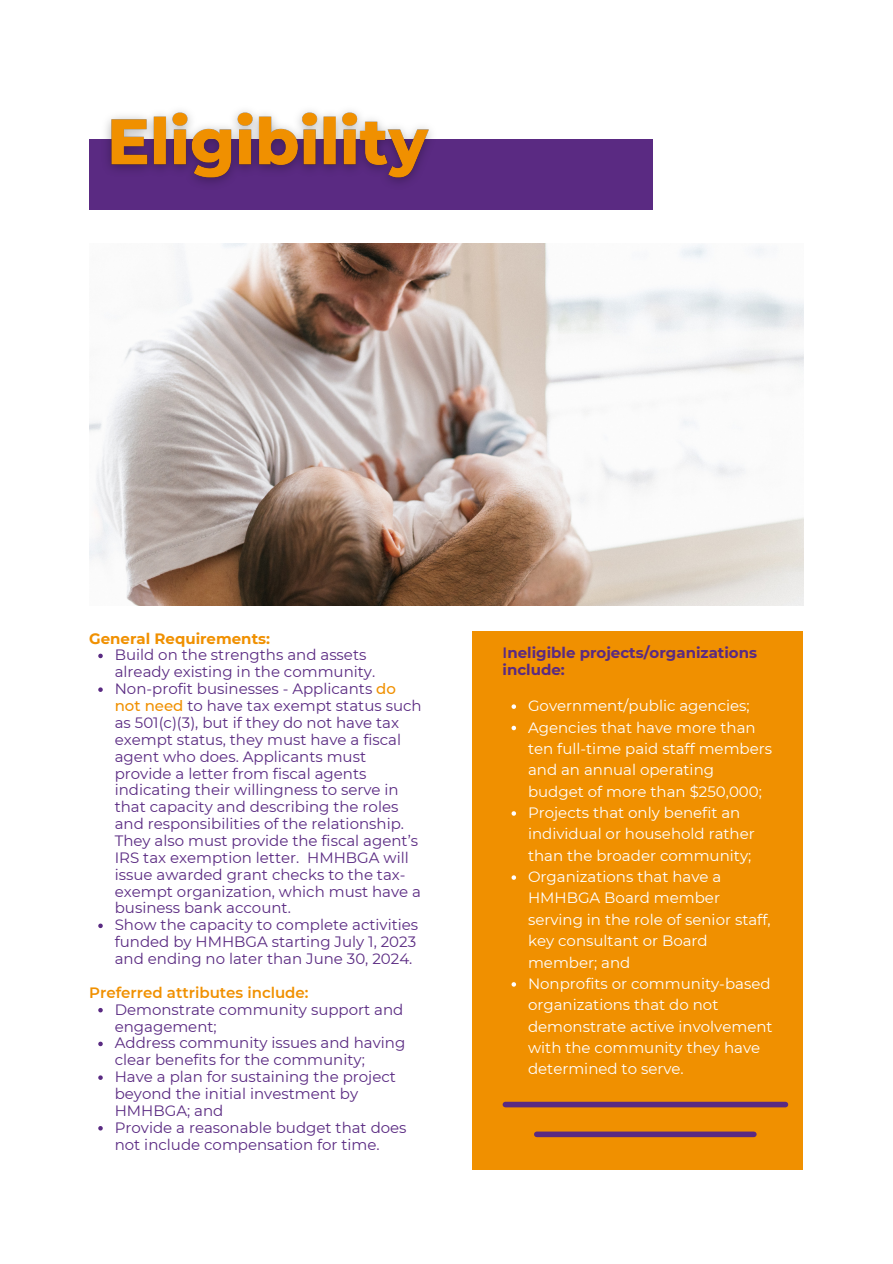
<style>
.page{position:relative;width:893px;height:1264px;background:#fff}
.page>*{position:absolute;margin:0;border:0;box-sizing:border-box;transform-origin:0 0}
.t1{font:15px/16.8px "Montserrat";color:#5a2a82}
.t2{font:15px/21.3px "Montserrat";color:#fff}
.t3{font:700 15px/16.8px "Montserrat";color:#5a2a82}
.t4{font:600 15px "Montserrat";color:#f09000}
.t5{font:700 15px "Montserrat";color:#f09000}
.s1{font-weight:500;color:#f09000}
.s2{font-weight:600}
</style>
<div class="page">
<div style="left:89px;top:139px;width:563px;height:70px;background:#5a2a82"></div>
<img style="left:89px;top:243px;width:714px;height:362px">
<div style="left:472px;top:631px;width:331px;height:538px;background:#f09000"></div>
<svg style="left:511px;top:704px;width:5px;height:5px"></svg>
<svg style="left:511px;top:725px;width:5px;height:5px"></svg>
<svg style="left:511px;top:811px;width:5px;height:4px"></svg>
<svg style="left:511px;top:875px;width:5px;height:4px"></svg>
<svg style="left:511px;top:982px;width:5px;height:4px"></svg>
<img style="left:106px;top:110px;width:325px;height:73px">
<svg style="left:98px;top:653px;width:5px;height:5px"></svg>
<svg style="left:98px;top:687px;width:5px;height:5px"></svg>
<svg style="left:98px;top:923px;width:5px;height:5px"></svg>
<svg style="left:98px;top:1008px;width:5px;height:4px"></svg>
<svg style="left:98px;top:1041px;width:5px;height:5px"></svg>
<svg style="left:98px;top:1075px;width:5px;height:4px"></svg>
<svg style="left:98px;top:1126px;width:5px;height:4px"></svg>
<div style="left:505px;top:1101px;width:280px;height:6px;background:#5a2a82"></div>
<div style="left:536px;top:1131px;width:217px;height:6px;background:#5a2a82"></div>
<p class="t5" style="left:89px;top:629px;width:182px">General Requirements:</p>
<p class="t1" style="left:115px;top:646px;width:308px">Build on the strengths and assets already existing in the community.<br>Non-profit businesses - Applicants <span class="s1">do not need</span> to have tax exempt status such as 501(c)(3), but if they do not have tax exempt status, they must have a fiscal agent who does. Applicants must provide a letter from fiscal agents indicating their willingness to serve in that capacity and describing the roles and responsibilities of the relationship.<br>They also must provide the fiscal agent’s IRS tax exemption letter. HMHBGA will issue awarded grant checks to the tax&shy;exempt organization, which must have a business bank account.<br>Show the capacity to complete activities funded by HMHBGA starting July 1, 2023 and ending no later than June 30, 2024.</p>
<p class="t1" style="left:115px;top:1000px;width:293px">Demonstrate community support and engagement;<br>Address community issues and having clear benefits for the community;<br>Have a plan for sustaining the project beyond the initial investment by<br>HMHBGA; and<br>Provide a reasonable budget that does not include compensation for time.</p>
<p class="t4" style="left:89px;top:983px;width:221px">Preferred attributes include:</p>
<p class="t3" style="left:502px;top:644px;width:256px"><span class="s2">I</span>neligible projects/organizations include:</p>
<p class="t2" style="left:528px;top:695px;width:246px">Government/public agencies;<br>Agencies that have more than ten full-time paid staff members and an annual operating budget of more than $250,000;<br>Projects that only benefit an individual or household rather than the broader community;<br>Organizations that have a<br>HMHBGA Board member serving in the role of senior staff, key consultant or Board member; and<br>Nonprofits or community-based organizations that do not demonstrate active involvement with the community they have determined to serve.</p>
</div>
